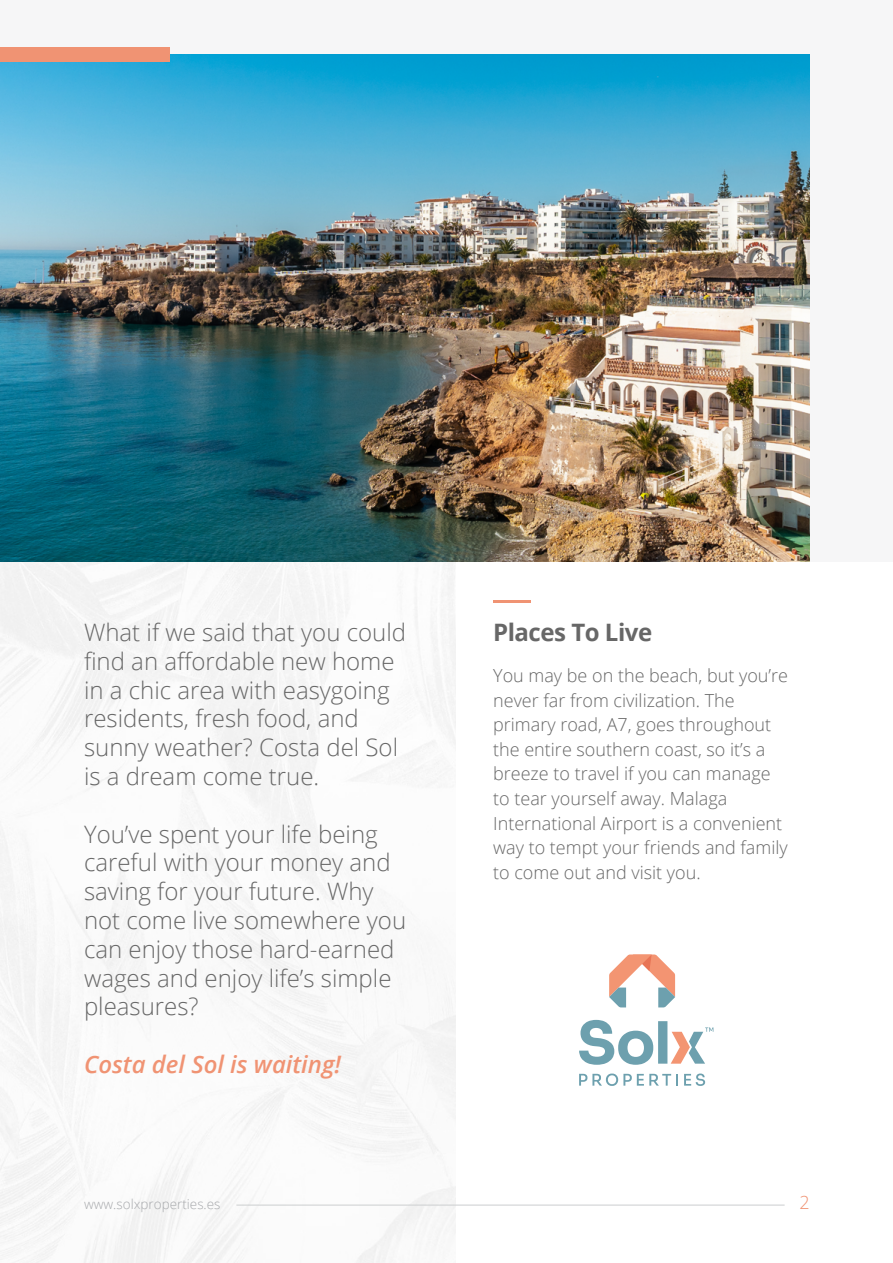
<style>
.page{position:relative;width:893px;height:1263px;background:#fff}
.page>*{position:absolute;margin:0;border:0;box-sizing:border-box;transform-origin:0 0}
.t1{font:300 24px/28.8px "Open Sans";color:#676767}
.t2{font:italic 600 24px "Open Sans";color:#f09373}
.t3{font:700 24px "Open Sans";letter-spacing:-.02em;color:#676767}
.t4{font:300 18px/24.6px "Open Sans";color:#676767}
.t5{font:300 18px "Open Sans";color:#f09373}
.t6{font:300 13.5px "Open Sans";color:#a7a9ac}
</style>
<div class="page">
<div style="left:0;top:0;width:893px;height:561px;background:#f1f1f2"></div>
<img style="left:0;top:561px;width:455px;height:702px">
<hr style="left:493px;top:600px;width:38px;height:3px;background:#f09373">
<img style="left:0;top:54px;width:810px;height:507px">
<div style="left:0;top:47px;width:170px;height:14px;background:#f09373"></div>
<svg style="left:609px;top:954px;width:66px;height:53px"></svg>
<svg style="left:579px;top:1073px;width:99px;height:13px"></svg>
<svg style="left:684px;top:1073px;width:21px;height:13px"></svg>
<svg style="left:579px;top:1020px;width:134px;height:45px"></svg>
<hr style="left:236px;top:1204px;width:549px;height:2px;background:#d1d3d4">
<p class="t1" style="left:84px;top:617px;width:324px">What if we said that you could find an affordable new home in a chic area with easygoing residents, fresh food, and sunny weather? Costa del Sol is a dream come true.</p>
<p class="t1" style="left:84px;top:819px;width:324px">You’ve spent your life being careful with your money and saving for your future. Why not come live somewhere you can enjoy those hard-earned wages and enjoy life’s simple pleasures?</p>
<p class="t2" style="left:84px;top:1048px;width:259px">Costa del Sol is waiting!</p>
<p class="t3" style="left:493px;top:615px;width:161px">Places To Live</p>
<p class="t4" style="left:493px;top:663px;width:296px">You may be on the beach, but you’re never far from civilization. The primary road, A7, goes throughout the entire southern coast, so it’s a breeze to travel if you can manage to tear yourself away. Malaga International Airport is a convenient way to tempt your friends and family to come out and visit you.</p>
<p class="t6" style="left:84px;top:1195px;width:138px">www.solxproperties.es</p>
<p class="t5" style="left:799px;top:1190px;width:12px">2</p>
</div>
